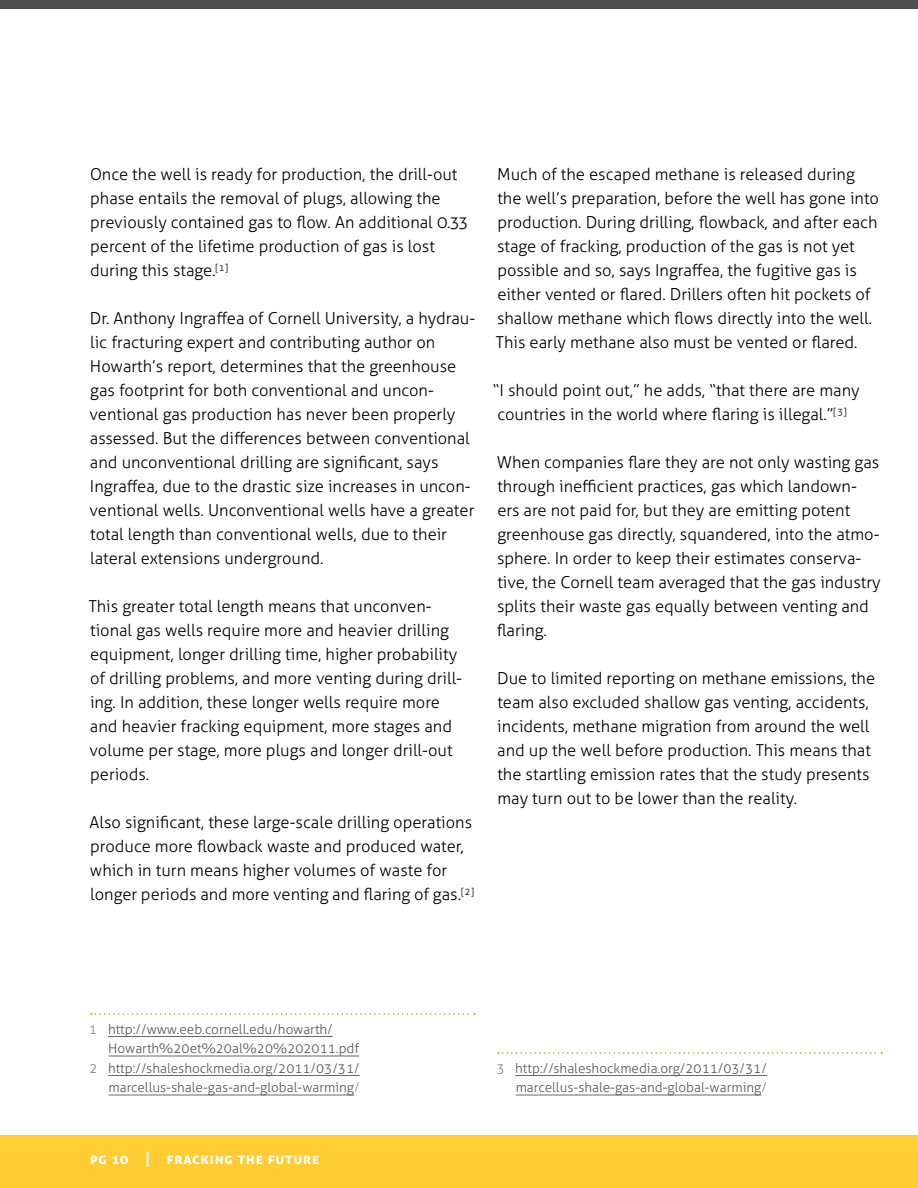
<style>
.page{position:relative;width:918px;height:1188px;background:#fff}
.page>*{position:absolute;margin:0;border:0;box-sizing:border-box;transform-origin:0 0}
.t1{font:300 16.5px/24px "Aller";color:#000}
.t2{font:700 15px "Aller";color:#fff}
.Footnote_Text{font:300 13.5px/19.5px "Aller";color:#58595b;text-align:right}
.s1{color:#808285}
</style>
<div class="page">
<div style="left:0;top:1136px;width:918px;height:52px;background:#fc3"></div>
<svg style="left:498px;top:1052px;width:384px;height:2px"></svg>
<hr style="left:515px;top:1075px;width:252px;height:1px;background:#696969">
<hr style="left:516px;top:1095px;width:245px;height:1px;background:#696969">
<svg style="left:91px;top:1013px;width:384px;height:2px"></svg>
<hr style="left:108px;top:1036px;width:225px;height:1px;background:#696969">
<hr style="left:108px;top:1056px;width:251px;height:1px;background:#696969">
<hr style="left:108px;top:1075px;width:252px;height:1px;background:#696969">
<hr style="left:108px;top:1095px;width:246px;height:1px;background:#696969">
<div style="left:0;top:0;width:918px;height:9px;background:#4d4d4d"></div>
<p class="t1" style="left:90px;top:162px;width:379px">Once the well is ready for production, the drill-out phase entails the removal of plugs, allowing the previously contained gas to flow. An additional 0.33 percent of the lifetime production of gas is lost during this stage.<sup>[</sup> <sup>1</sup> <sup>]</sup></p>
<p class="t1" style="left:90px;top:306px;width:387px">Dr. Anthony Ingraffea of Cornell University, a hydrau&shy;lic fracturing expert and contributing author on Howarth’s report, determines that the greenhouse gas footprint for both conventional and uncon&shy;ventional gas production has never been properly assessed. But the differences between conventional and unconventional drilling are significant, says Ingraffea, due to the drastic size increases in uncon&shy;ventional wells. Unconventional wells have a greater total length than conventional wells, due to their lateral extensions underground.</p>
<p class="t1" style="left:89px;top:594px;width:375px">This greater total length means that unconven&shy;tional gas wells require more and heavier drilling equipment, longer drilling time, higher probability of drilling problems, and more venting during drill&shy;ing. In addition, these longer wells require more and heavier fracking equipment, more stages and volume per stage, more plugs and longer drill-out periods.</p>
<p class="t1" style="left:90px;top:810px;width:386px">Also significant, these large-scale drilling operations produce more flowback waste and produced water, which in turn means higher volumes of waste for longer periods and more venting and flaring of gas.<sup>[</sup> <sup>2</sup> <sup>]</sup></p>
<p class="t1" style="left:496px;top:162px;width:385px">Much of the escaped methane is released during the well’s preparation, before the well has gone into production. During drilling, flowback, and after each stage of fracking, production of the gas is not yet possible and so, says Ingraffea, the fugitive gas is either vented or flared. Drillers often hit pockets of shallow methane which flows directly into the well.<br>This early methane also must be vented or flared.</p>
<p class="t1" style="left:493px;top:378px;width:368px">“I should point out,” he adds, “that there are many countries in the world where flaring is illegal.”<sup>[3]</sup></p>
<p class="t1" style="left:497px;top:450px;width:385px">When companies flare they are not only wasting gas through inefficient practices, gas which landown&shy;ers are not paid for, but they are emitting potent greenhouse gas directly, squandered, into the atmo&shy;sphere. In order to keep their estimates conserva&shy;tive, the Cornell team averaged that the gas industry splits their waste gas equally between venting and flaring.</p>
<p class="t1" style="left:497px;top:666px;width:379px">Due to limited reporting on methane emissions, the team also excluded shallow gas venting, accidents, incidents, methane migration from around the well and up the well before production. This means that the startling emission rates that the study presents may turn out to be lower than the reality.</p>
<p class="Footnote_Text" style="left:108px;top:1019px;width:252px;text-align:left;text-indent:-19px"><span class="s1">1</span> http://www.eeb.cornell.edu/howarth/<br>Howarth%20et%20al%20%202011.pdf</p>
<p class="Footnote_Text" style="left:90px;top:1058px;width:271px"><span class="s1">2</span> http://shaleshockmedia.org/2011/03/31/ marcellus-shale-gas-and-global-warming<span class="s1">/</span></p>
<p class="t2" style="left:90px;top:1149px;width:231px">Pg 10 | Fracking the Future</p>
<p class="Footnote_Text" style="left:497px;top:1058px;width:271px"><span class="s1">3</span> http://shaleshockmedia.org/2011/03/31/ marcellus-shale-gas-and-global-warming<span class="s1">/</span></p>
</div>
